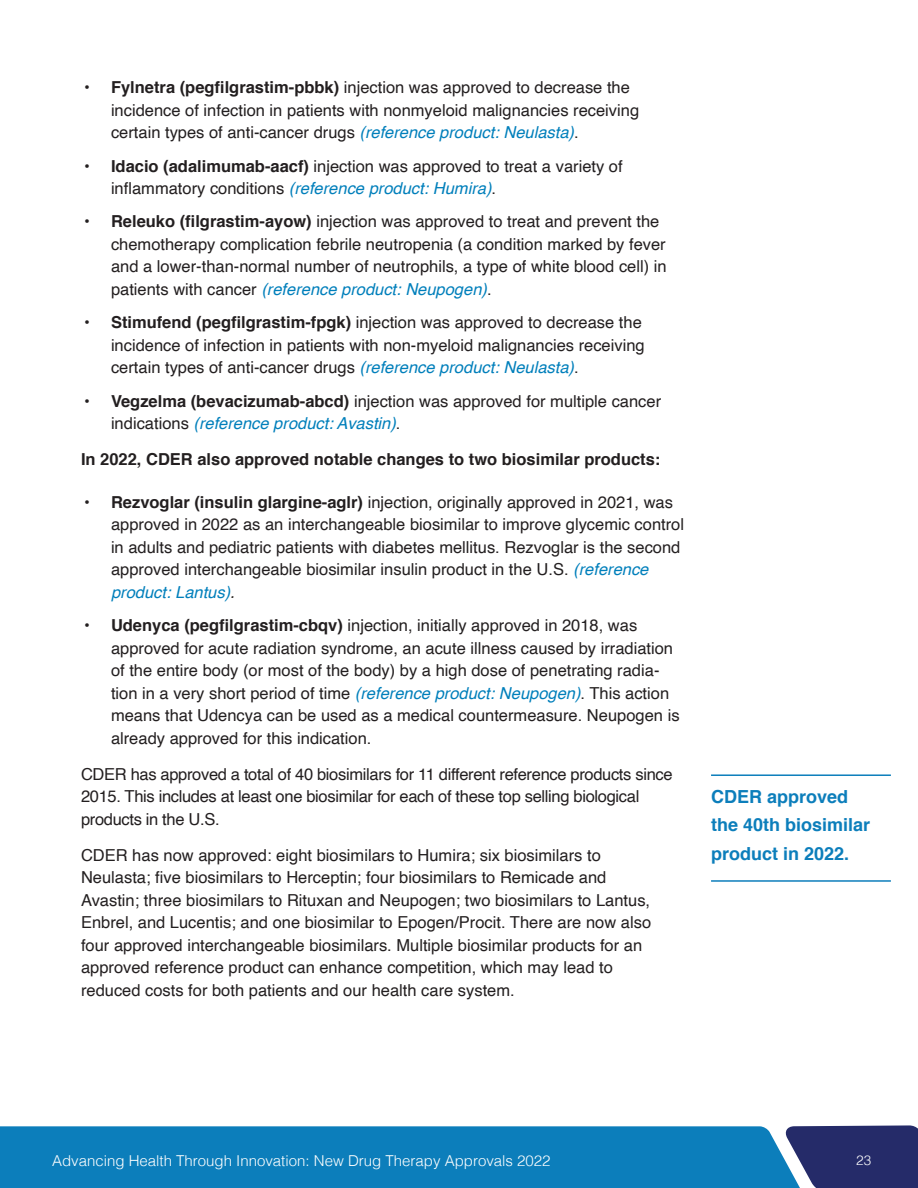
<style>
.page{position:relative;width:918px;height:1188px;background:#fff}
.page>*{position:absolute;margin:0;border:0;box-sizing:border-box;transform-origin:0 0}
.Sidebar_Right{font:700 18px/28.5px "Helvetica";color:#0c7ebb}
.Body{font:16.5px/22.5px "Helvetica";color:#231f20}
.Body-2{font:16.5px/22.5px "Helvetica";letter-spacing:-.02em;color:#231f20}
.Body-3{font:700 16.5px "Helvetica";color:#231f20}
.t1{font:300 15px "Helvetica";color:#fff}
.t2{font:300 13.5px "Helvetica";color:#fff}
.s1{font-weight:700}
.s2{font-style:italic;color:#007fbb}
.s3{font-style:italic;color:#2d2926}
</style>
<div class="page">
<div style="left:802px;top:1125px;width:116px;height:63px;background:#252b69"></div>
<div style="left:0;top:1126px;width:802px;height:62px;background:#0c7ebb"></div>
<hr style="left:711px;top:774px;width:180px;height:2px;background:#0c7ebb">
<hr style="left:711px;top:880px;width:180px;height:2px;background:#0c7ebb">
<p class="Body" style="left:111px;top:77px;width:530px;text-indent:-27px">• <span class="s1">Fylnetra (pegfilgrastim-pbbk)</span> injection was approved to decrease the incidence of infection in patients with nonmyeloid malignancies receiving certain types of anti-cancer drugs <span class="s2">(reference product: Neulasta)</span>.</p>
<p class="Body" style="left:111px;top:155px;width:513px;text-indent:-27px">• <span class="s1">Idacio (adalimumab-aacf)</span> injection was approved to treat a variety of inflammatory conditions <span class="s2">(reference product: Humira)</span>.</p>
<p class="Body" style="left:111px;top:211px;width:557px;text-indent:-27px">• <span class="s1">Releuko (filgrastim-ayow)</span> injection was approved to treat and prevent the chemotherapy complication febrile neutropenia (a condition marked by fever and a lower-than-normal number of neutrophils, a type of white blood cell) in patients with cancer <span class="s2">(reference product: Neupogen)</span>.</p>
<p class="Body" style="left:111px;top:312px;width:535px;text-indent:-27px">• <span class="s1">Stimufend (pegfilgrastim-fpgk)</span> injection was approved to decrease the incidence of infection in patients with non-myeloid malignancies receiving certain types of anti-cancer drugs <span class="s2">(reference product: Neulasta)</span>.</p>
<p class="Body" style="left:111px;top:390px;width:552px;text-indent:-27px">• <span class="s1">Vegzelma (bevacizumab-abcd)</span> injection was approved for multiple cancer indications <span class="s2">(reference product: Avastin)</span>.</p>
<p class="Body-3" style="left:81px;top:446px;width:581px">In 2022, CDER also approved notable changes to two biosimilar products:</p>
<p class="Body" style="left:111px;top:491px;width:575px;text-indent:-27px">• <span class="s1">Rezvoglar (insulin glargine-aglr)</span> injection, originally approved in 2021, was approved in 2022 as an interchangeable biosimilar to improve glycemic control in adults and pediatric patients with diabetes mellitus. Rezvoglar is the second approved interchangeable biosimilar insulin product in the U.S. <span class="s2">(reference product: Lantus)</span><span class="s3">.</span></p>
<p class="Body" style="left:111px;top:615px;width:570px;text-indent:-27px">• <span class="s1">Udenyca (pegfilgrastim-cbqv)</span> injection, initially approved in 2018, was approved for acute radiation syndrome, an acute illness caused by irradiation of the entire body (or most of the body) by a high dose of penetrating radia&shy;tion in a very short period of time <span class="s2">(reference product: Neupogen)</span>. This action means that Udencya can be used as a medical countermeasure. Neupogen is already approved for this indication.</p>
<p class="Body-2" style="left:81px;top:763px;width:593px">CDER has approved a total of 40 biosimilars for 11 different reference products since<br>2015. This includes at least one biosimilar for each of these top selling biological products in the U.S.</p>
<p class="Body" style="left:81px;top:844px;width:572px">CDER has now approved: eight biosimilars to Humira; six biosimilars to Neulasta; five biosimilars to Herceptin; four biosimilars to Remicade and Avastin; three biosimilars to Rituxan and Neupogen; two biosimilars to Lantus, Enbrel, and Lucentis; and one biosimilar to Epogen/Procit. There are now also four approved interchangeable biosimilars. Multiple biosimilar products for an approved reference product can enhance competition, which may lead to reduced costs for both patients and our health care system.</p>
<p class="Sidebar_Right" style="left:711px;top:783px;width:161px">CDER approved the 40th biosimilar product in 2022.</p>
<p class="t1" style="left:52px;top:1148px;width:500px">Advancing Health Through Innovation: New Drug Therapy Approvals 2022</p>
<p class="t2" style="left:856px;top:1148px;width:17px">23</p>
</div>
